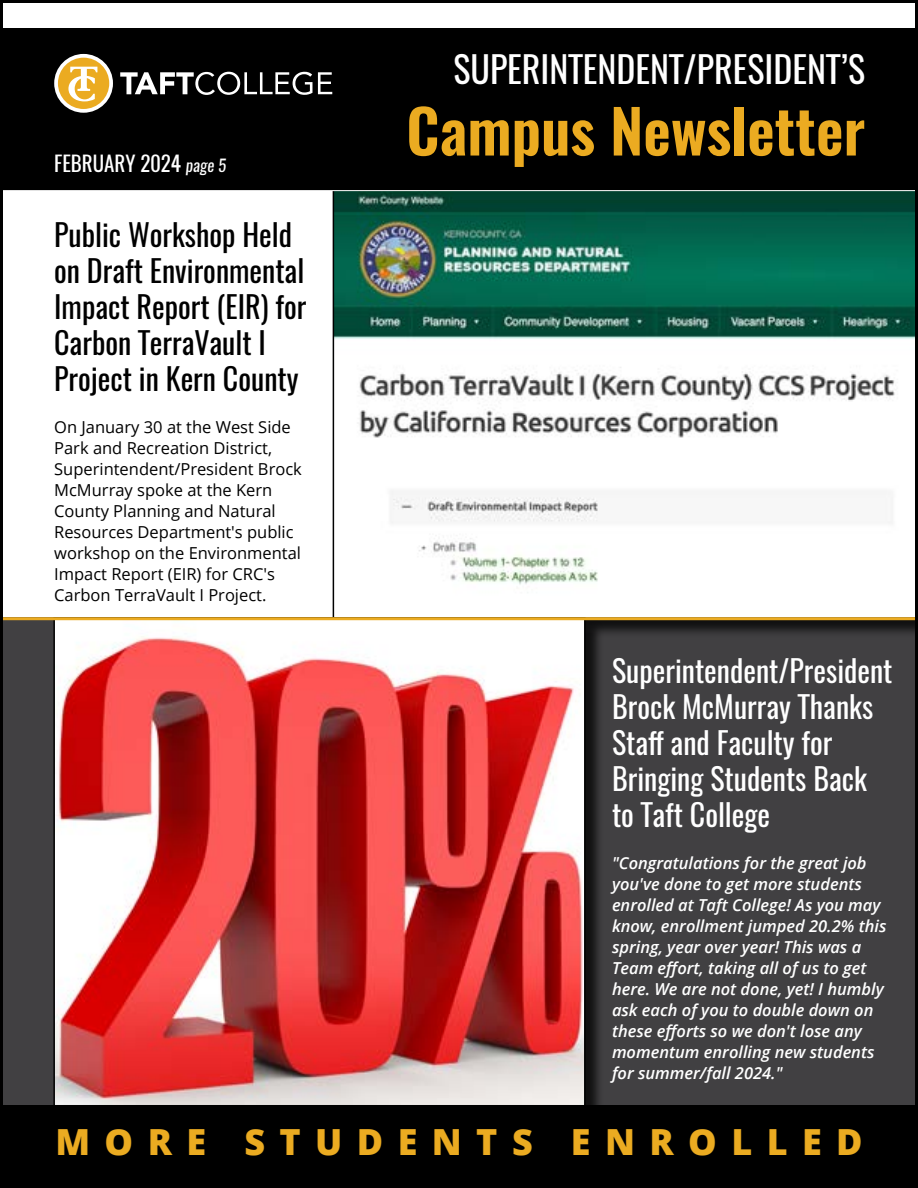
<style>
.page{position:relative;width:918px;height:1188px;background:#fff}
.page>*{position:absolute;margin:0;border:0;box-sizing:border-box;transform-origin:0 0}
.t1{font:600 60px "Oswald";color:#ebab21}
.t2{font:36px "Oswald";color:#fff}
.t3{font:800 36px "Open Sans";letter-spacing:.4em;color:#ebab21}
.t4{font:30px/36px "Oswald";color:#000}
.t5{font:30px/36px "Oswald";color:#fff}
.t6{font:21px "Oswald";color:#fff}
.t7{font:italic 600 16.5px/21px "Open Sans";color:#fff}
.t8{font:16.5px/21px "Open Sans";color:#000}
.s1{font-style:italic;font-size:16.5px}
</style>
<div class="page">
<div style="left:0;top:617px;width:918px;height:571px;background:#414042"></div>
<div style="left:335px;top:189px;width:583px;height:449px;background:#000;opacity:.75"></div>
<svg style="left:333px;top:191px;width:581px;height:426px"></svg>
<div style="left:56px;top:620px;width:547px;height:505px;background:#000;opacity:.75"></div>
<img style="left:56px;top:620px;width:527px;height:483px">
<div style="left:0;top:28px;width:918px;height:162px;background:#000"></div>
<svg style="left:120px;top:72px;width:192px;height:23px"></svg>
<svg style="left:318px;top:72px;width:14px;height:22px"></svg>
<svg style="left:54px;top:54px;width:59px;height:59px"></svg>
<hr style="left:0;top:190px;width:918px;height:1px;background:#fff">
<div style="left:0;top:1106px;width:918px;height:82px;background:#000"></div>
<hr style="left:0;top:617px;width:918px;height:3px;background:#ebab21">
<p class="t6" style="left:54px;top:149px;width:174px">FEBRUARY 2024 <span class="s1">page 5</span></p>
<h3 class="t4" style="left:54px;top:216px;width:254px">Public Workshop Held on Draft Environmental<br>Impact Report (EIR) for<br>Carbon TerraVault I<br>Project in Kern County</h3>
<p class="t8" style="left:54px;top:416px;width:249px">On January 30 at the West Side<br>Park and Recreation District,<br>Superintendent/President Brock<br>McMurray spoke at the Kern<br>County Planning and Natural<br>Resources Department's public workshop on the Environmental<br>Impact Report (EIR) for CRC's<br>Carbon TerraVault I Project.</p>
<h2 class="t2" style="left:453px;top:44px;width:413px">SUPERINTENDENT/PRESIDENT’S</h2>
<h1 class="t1" style="left:406px;top:89px;width:460px">Campus Newsletter</h1>
<h3 class="t5" style="left:612px;top:653px;width:282px">Superintendent/President<br>Brock McMurray Thanks<br>Staff and Faculty for<br>Bringing Students Back to Taft College</h3>
<p class="t7" style="left:612px;top:852px;width:276px">"Congratulations for the great job you've done to get more students enrolled at Taft College! As you may know, enrollment jumped 20.2% this spring, year over year! This was a<br>Team effort, taking all of us to get here. We are not done, yet! I humbly ask each of you to double down on these efforts so we don't lose any momentum enrolling new students for summer/fall 2024."</p>
<h2 class="t3" style="left:55px;top:1114px;width:809px">MORE STUDENTS ENROLLED</h2>
</div>
